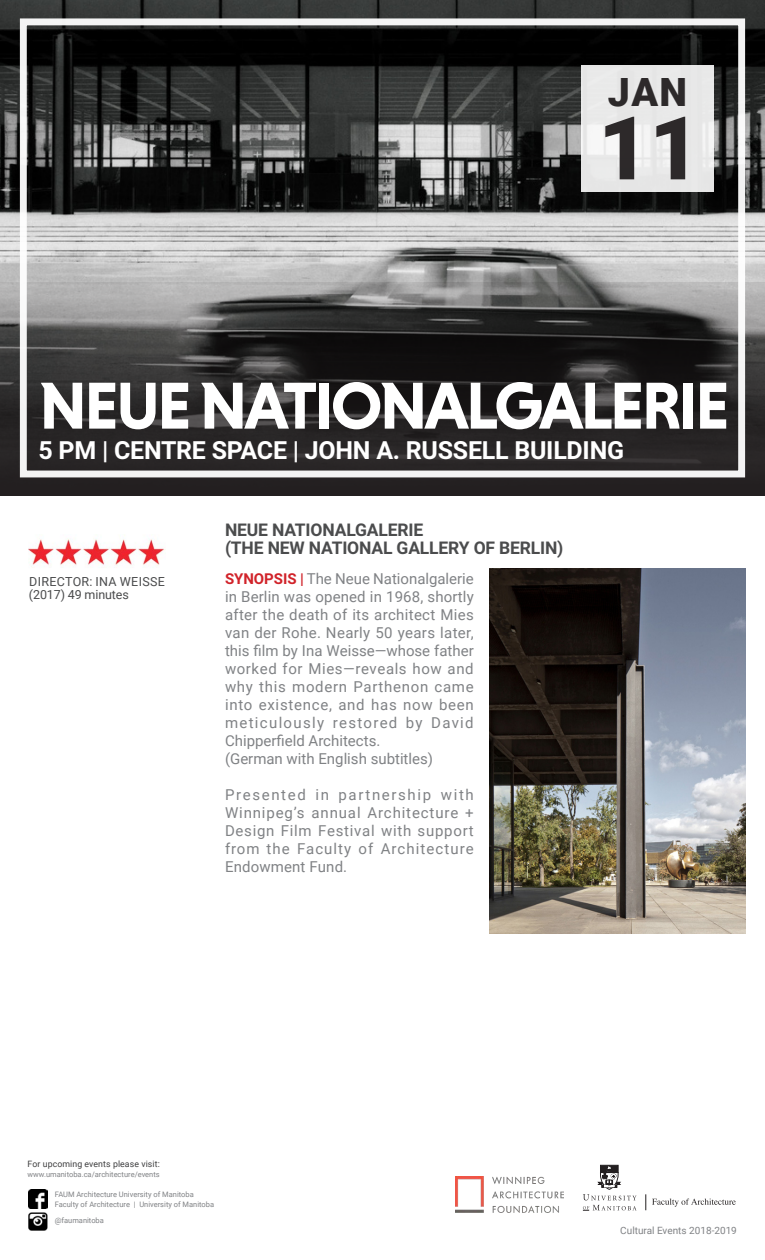
<style>
.page{position:relative;width:765px;height:1260px;background:#fff}
.page>*{position:absolute;margin:0;border:0;box-sizing:border-box;transform-origin:0 0}
.t1{font:900 88.12px "Roboto";color:#231f20}
.t2{font:700 67.5px "Niveau Grotesk";letter-spacing:-.045em;color:#fff}
.t3{font:900 39.38px "Roboto";color:#231f20}
.t4{font:700 25px "Roboto";letter-spacing:-.01em;color:#fff}
.t5{font:700 17.5px "Roboto";letter-spacing:-.01em;color:#4b4c4d}
.CE_PosterBody{font:15px/18px "Roboto";letter-spacing:.03em;color:#808285;text-align:justify}
.CE_PosterBody-2{font:15px "Roboto";color:#808285}
.t6{font:12.5px "Roboto";letter-spacing:.02em;color:#4b4c4d}
.t7{font:12.5px "Roboto";letter-spacing:-.01em;color:#4b4c4d}
.t8{font:10px "Roboto";color:#808285}
.t9{font:8.75px "Roboto";letter-spacing:.01em;color:#3e3e3f}
.t10{font:7.5px/10px "Roboto";color:#808285}
.s1{font-weight:700;color:#d1232a}
</style>
<div class="page">
<div style="left:600px;top:1165px;width:18px;height:8px;border:1px solid #231f20"></div>
<svg style="left:583px;top:1166px;width:54px;height:45px"></svg>
<svg style="left:646px;top:1194px;width:90px;height:16px"></svg>
<img style="left:29px;top:1190px;width:18px;height:18px">
<img style="left:29px;top:1212px;width:18px;height:19px">
<img style="left:455px;top:1177px;width:108px;height:36px">
<img style="left:0;top:0;width:765px;height:282px">
<svg style="left:0;top:282px;width:765px;height:214px;background:#393838"></svg>
<div style="left:581px;top:65px;width:133px;height:126px;background:linear-gradient(to right,#ececec,#e9e9e9)"></div>
<div style="left:20px;top:18px;width:725px;height:459px;border:7px solid #fff"></div>
<img style="left:489px;top:568px;width:256px;height:365px">
<img style="left:29px;top:535px;width:137px;height:33px">
<h3 class="t3" style="left:608px;top:65px;width:81px">JAN</h3>
<h1 class="t1" style="left:598px;top:86px;width:104px">11</h1>
<p class="t2" style="left:39px;top:367px;width:693px">NEUE NATIONALGALERIE</p>
<p class="t4" style="left:38px;top:432px;width:587px">5 PM | CENTRE SPACE | JOHN A. RUSSELL BUILDING</p>
<p class="t6" style="left:29px;top:573px;width:137px">DIRECTOR: INA WEISSE</p>
<p class="t7" style="left:29px;top:586px;width:101px">(2017) 49 minutes</p>
<p class="t5" style="left:225px;top:518px;width:200px">NEUE NATIONALGALERIE</p>
<p class="t5" style="left:225px;top:535px;width:340px">(THE NEW NATIONAL GALLERY OF BERLIN)</p>
<p class="CE_PosterBody" style="left:225px;top:569px;width:250px"><span class="s1">SYNOPSIS |</span> The Neue Nationalgalerie in Berlin was opened in 1968, shortly after the death of its architect Mies van der Rohe. Nearly 50 years later, this film by Ina Weisse—whose father worked for Mies—reveals how and why this modern Parthenon came into existence, and has now been meticulously restored by David Chipperfield Architects.</p>
<p class="CE_PosterBody-2" style="left:225px;top:748px;width:210px">(German with English subtitles)</p>
<p class="CE_PosterBody" style="left:225px;top:785px;width:250px">Presented in partnership with Winnipeg’s annual Architecture + Design Film Festival with support from the Faculty of Architecture Endowment Fund.</p>
<p class="t9" style="left:28px;top:1158px;width:134px">For upcoming events please visit:</p>
<p class="t10" style="left:28px;top:1169px;width:134px">www.umanitoba.ca/architecture/events</p>
<p class="t10" style="left:55px;top:1189px;width:161px">FAUM Architecture University of Manitoba<br>Faculty of Architecture | University of Manitoba</p>
<p class="t10" style="left:55px;top:1215px;width:51px">@faumanitoba</p>
<p class="t8" style="left:620px;top:1224px;width:118px">Cultural Events 2018-2019</p>
</div>
